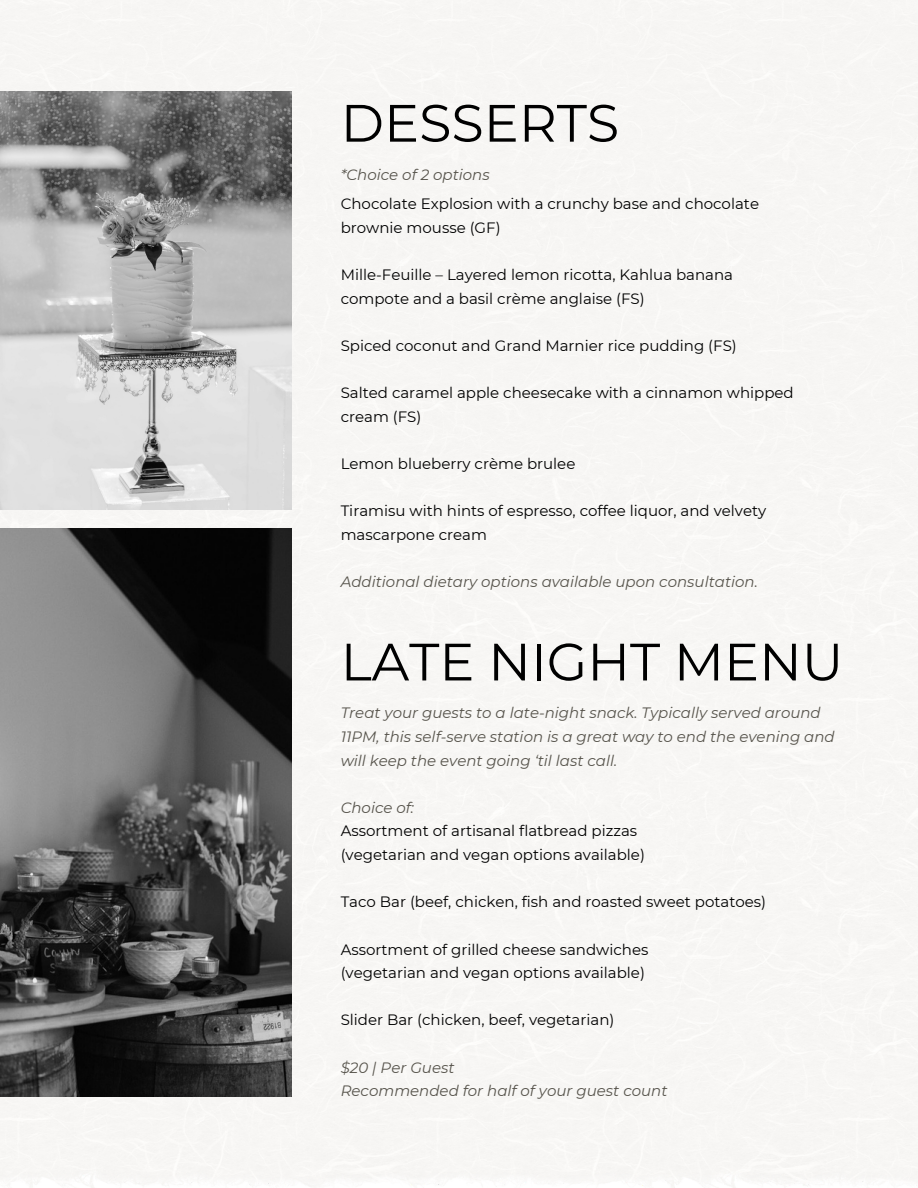
<style>
.page{position:relative;width:918px;height:1188px;background:#fff}
.page>*{position:absolute;margin:0;border:0;box-sizing:border-box;transform-origin:0 0}
.t1{font:52.5px "Montserrat";color:#000}
.t2{font:15px/23.7px "Montserrat";color:#000}
.t3{font:italic 15px/23.7px "Montserrat";color:#57544c}
</style>
<div class="page">
<div style="left:0;top:474px;width:918px;height:714px;background:#f7f6f4"></div>
<div style="left:0;top:0;width:918px;height:474px;background:#f7f6f4"></div>
<img style="left:0;top:92px;width:291px;height:417px">
<img style="left:0;top:528px;width:291px;height:569px">
<p class="t1" style="left:341px;top:91px;width:280px">DESSERTS</p>
<p class="t3" style="left:341px;top:163px;width:151px">*Choice of 2 options</p>
<p class="t2" style="left:341px;top:192px;width:420px">Chocolate Explosion with a crunchy base and chocolate brownie mousse (GF)</p>
<p class="t2" style="left:341px;top:263px;width:394px">Mille-Feuille – Layered lemon ricotta, Kahlua banana compote and a basil crème anglaise (FS)</p>
<p class="t2" style="left:341px;top:334px;width:398px">Spiced coconut and Grand Marnier rice pudding (FS)</p>
<p class="t2" style="left:341px;top:381px;width:455px">Salted caramel apple cheesecake with a cinnamon whipped cream (FS)</p>
<p class="t2" style="left:341px;top:452px;width:236px">Lemon blueberry crème brulee</p>
<p class="t2" style="left:341px;top:499px;width:427px">Tiramisu with hints of espresso, coffee liquor, and velvety mascarpone cream</p>
<p class="t3" style="left:341px;top:570px;width:419px">Additional dietary options available upon consultation.</p>
<p class="t1" style="left:341px;top:630px;width:504px">LATE NIGHT MENU</p>
<p class="t3" style="left:341px;top:701px;width:496px">Treat your guests to a late-night snack. Typically served around<br>11PM, this self-serve station is a great way to end the evening and will keep the event going ‘til last call.</p>
<p class="t3" style="left:341px;top:796px;width:75px">Choice of:</p>
<p class="t2" style="left:341px;top:819px;width:298px">Assortment of artisanal flatbread pizzas</p>
<p class="t2" style="left:341px;top:843px;width:306px">(vegetarian and vegan options available)</p>
<p class="t2" style="left:341px;top:890px;width:427px">Taco Bar (beef, chicken, fish and roasted sweet potatoes)</p>
<p class="t2" style="left:341px;top:937px;width:309px">Assortment of grilled cheese sandwiches</p>
<p class="t2" style="left:341px;top:961px;width:306px">(vegetarian and vegan options available)</p>
<p class="t2" style="left:341px;top:1008px;width:275px">Slider Bar (chicken, beef, vegetarian)</p>
<p class="t3" style="left:341px;top:1055px;width:115px">$20 | Per Guest</p>
<p class="t3" style="left:341px;top:1079px;width:328px">Recommended for half of your guest count</p>
</div>
